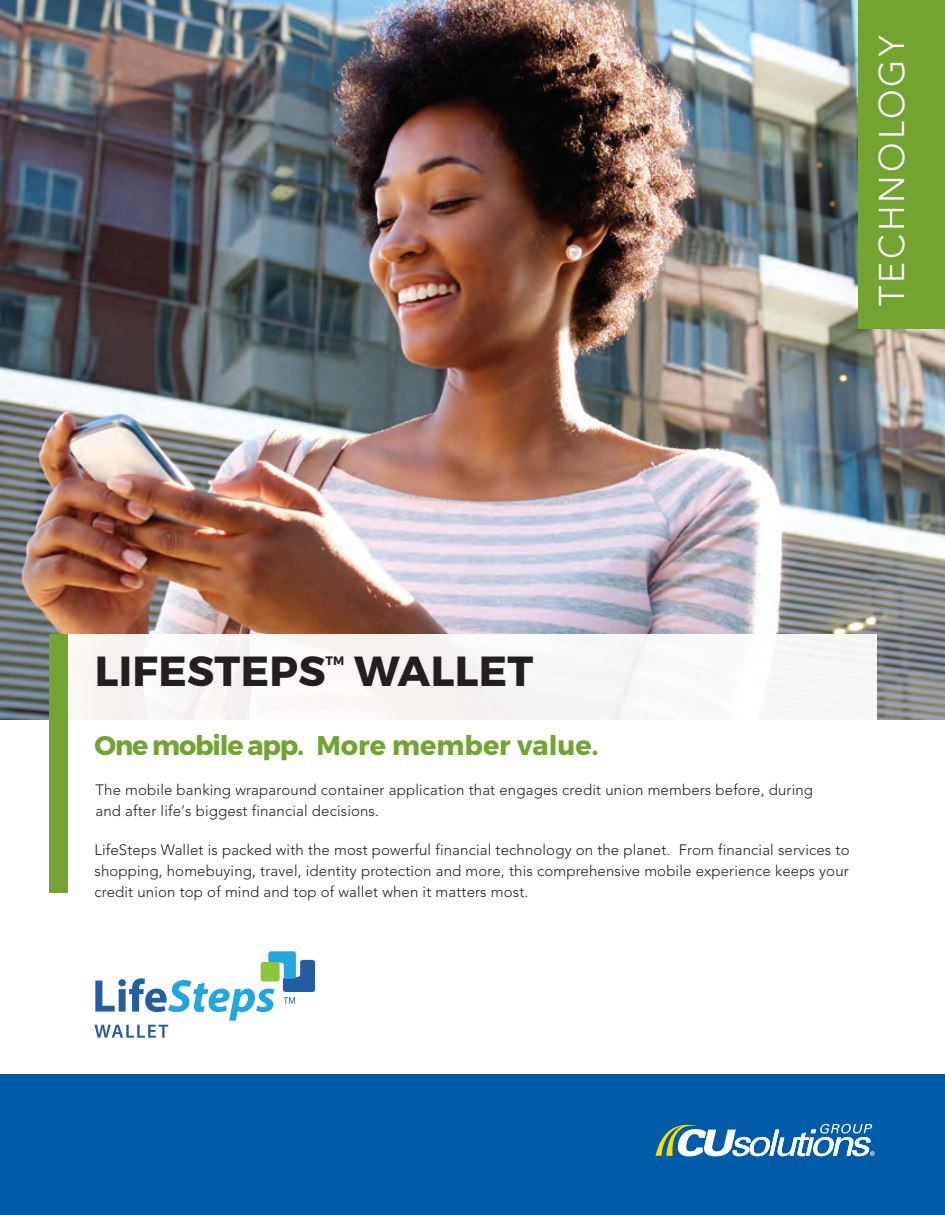
<style>
.page{position:relative;width:945px;height:1215px;background:#fff}
.page>*{position:absolute;margin:0;border:0;box-sizing:border-box;transform-origin:0 0}
.t1{font:700 42px "Montserrat";letter-spacing:.01em;color:#231f20}
.t2{font:300 35.4px "Avenir";letter-spacing:.085em;color:#fff}
.t3{font:700 27px "Montserrat";color:#73a432}
.t4{font:300 15px/21px "Avenir";letter-spacing:.01em;color:#231f20;text-align:justify}
.t5{font:700 12.3px "Montserrat";color:#231f20}
</style>
<div class="page">
<img style="left:0;top:0;width:945px;height:720px">
<div style="left:68px;top:634px;width:810px;height:449px;background:#fff"></div>
<div style="left:0;top:1074px;width:945px;height:141px;background:#015ba9"></div>
<svg style="left:656px;top:1123px;width:219px;height:33px"></svg>
<div style="left:858px;top:0;width:87px;height:329px;background:#73a432"></div>
<div style="left:49px;top:634px;width:19px;height:259px;background:#73a432"></div>
<svg style="left:94px;top:951px;width:221px;height:87px"></svg>
<h2 class="t2" style="left:871px;top:306px;width:272px;rotate:-90deg">TECHNOLOGY</h2>
<h1 class="t1" style="left:95px;top:645px;width:232px">LIFESTEPS</h1>
<p class="t5" style="left:326px;top:653px;width:20px">TM</p>
<h1 class="t1" style="left:354px;top:645px;width:181px">WALLET</h1>
<h3 class="t3" style="left:94px;top:729px;width:505px">One mobile app. More member value.</h3>
<p class="t4" style="left:95px;top:779px;width:719px">The mobile banking wraparound container application that engages credit union members before, during and after life’s biggest financial decisions.</p>
<p class="t4" style="left:94px;top:839px;width:757px">LifeSteps Wallet is packed with the most powerful financial technology on the planet. From financial services to shopping, homebuying, travel, identity protection and more, this comprehensive mobile experience keeps your credit union top of mind and top of wallet when it matters most.</p>
</div>
